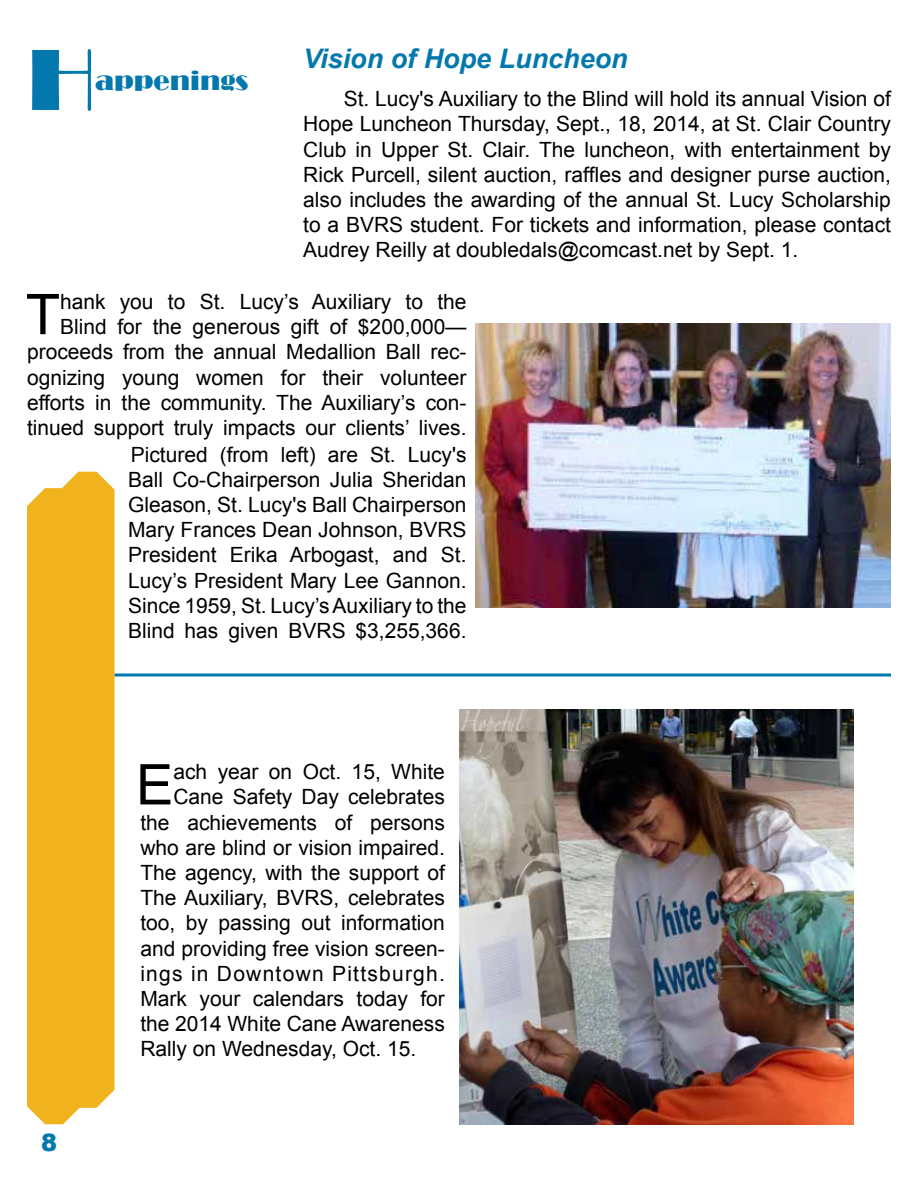
<style>
.page{position:relative;width:918px;height:1188px;background:#fff}
.page>*{position:absolute;margin:0;border:0;box-sizing:border-box;transform-origin:0 0}
.t1{font:90px "Broadway";color:#0378ad}
.Paragraph_Style_text{font:56.25px "Arial";color:#000}
.Paragraph_Style_text-2{font:italic 700 27px "Arial";color:#0378ad}
.t2{font:27px "Broadway";color:#0378ad}
.Paragraph_Style_text-3{font:900 24px "Arial";color:#0378ad}
.Paragraph_Style_text-4{font:21px/25.2px "Arial";color:#000;text-align:justify}
.Paragraph_Style_text-5{font:21px "Arial";letter-spacing:.06em;color:#000}
</style>
<div class="page">
<div style="left:27px;top:472px;width:88px;height:652px;background:#f0b31d"></div>
<hr style="left:115px;top:674px;width:776px;height:2px;background:#0378ad">
<img style="left:475px;top:323px;width:416px;height:285px">
<img style="left:459px;top:710px;width:394px;height:414px">
<p class="t1" style="left:27px;top:28px;width:70px">H</p>
<p class="t2" style="left:95px;top:66px;width:155px">appenings</p>
<p class="Paragraph_Style_text-2" style="left:303px;top:40px;width:326px">Vision of Hope Luncheon</p>
<p class="Paragraph_Style_text-4" style="left:303px;top:86px;width:589px;text-indent:40px">St. Lucy's Auxiliary to the Blind will hold its annual Vision of Hope Luncheon Thursday, Sept., 18, 2014, at St. Clair Country Club in Upper St. Clair. The luncheon, with entertainment by Rick Purcell, silent auction, raffles and designer purse auction, also includes the awarding of the annual St. Lucy Scholarship to a BVRS student. For tickets and information, please contact Audrey Reilly at doubledals@comcast.net by Sept. 1.</p>
<p class="Paragraph_Style_text-4" style="left:27px;top:289px;width:441px;text-align:right">hank you to St. Lucy’s Auxiliary to the Blind for the generous gift of $200,000— proceeds from the annual Medallion Ball rec&shy;ognizing young women for their volunteer efforts in the community. The Auxiliary’s con&shy;tinued support truly impacts our clients’ lives.</p>
<p class="Paragraph_Style_text-4" style="left:128px;top:442px;width:340px">Pictured (from left) are St. Lucy's Ball Co-Chairperson Julia Sheridan Gleason, St. Lucy's Ball Chairperson Mary Frances Dean Johnson, BVRS President Erika Arbogast, and St.<br>Lucy’s President Mary Lee Gannon.<br>Since 1959, St. Lucy’s Auxiliary to the Blind has given BVRS $3,255,366.</p>
<p class="Paragraph_Style_text" style="left:26px;top:278px;width:36px">T</p>
<p class="Paragraph_Style_text-3" style="left:41px;top:1125px;width:18px">8</p>
<p class="Paragraph_Style_text" style="left:136px;top:748px;width:39px">E</p>
<p class="Paragraph_Style_text-4" style="left:173px;top:760px;width:273px">ach year on Oct. 15, White</p>
<p class="Paragraph_Style_text-4" style="left:173px;top:785px;width:273px">Cane Safety Day celebrates</p>
<p class="Paragraph_Style_text-4" style="left:140px;top:810px;width:306px">the achievements of persons</p>
<p class="Paragraph_Style_text-4" style="left:140px;top:835px;width:306px">who are blind or vision impaired.</p>
<p class="Paragraph_Style_text-4" style="left:140px;top:860px;width:306px">The agency, with the support of</p>
<p class="Paragraph_Style_text-4" style="left:140px;top:886px;width:306px">The Auxiliary, BVRS, celebrates</p>
<p class="Paragraph_Style_text-4" style="left:140px;top:911px;width:306px">too, by passing out information</p>
<p class="Paragraph_Style_text-4" style="left:140px;top:936px;width:306px">and providing free vision screen-</p>
<p class="Paragraph_Style_text-5" style="left:140px;top:960px;width:306px">ings in Downtown Pittsburgh.</p>
<p class="Paragraph_Style_text-4" style="left:140px;top:986px;width:306px">Mark your calendars today for</p>
<p class="Paragraph_Style_text-4" style="left:140px;top:1012px;width:306px">the 2014 White Cane Awareness</p>
<p class="Paragraph_Style_text-4" style="left:140px;top:1037px;width:277px">Rally on Wednesday, Oct. 15.</p>
</div>
